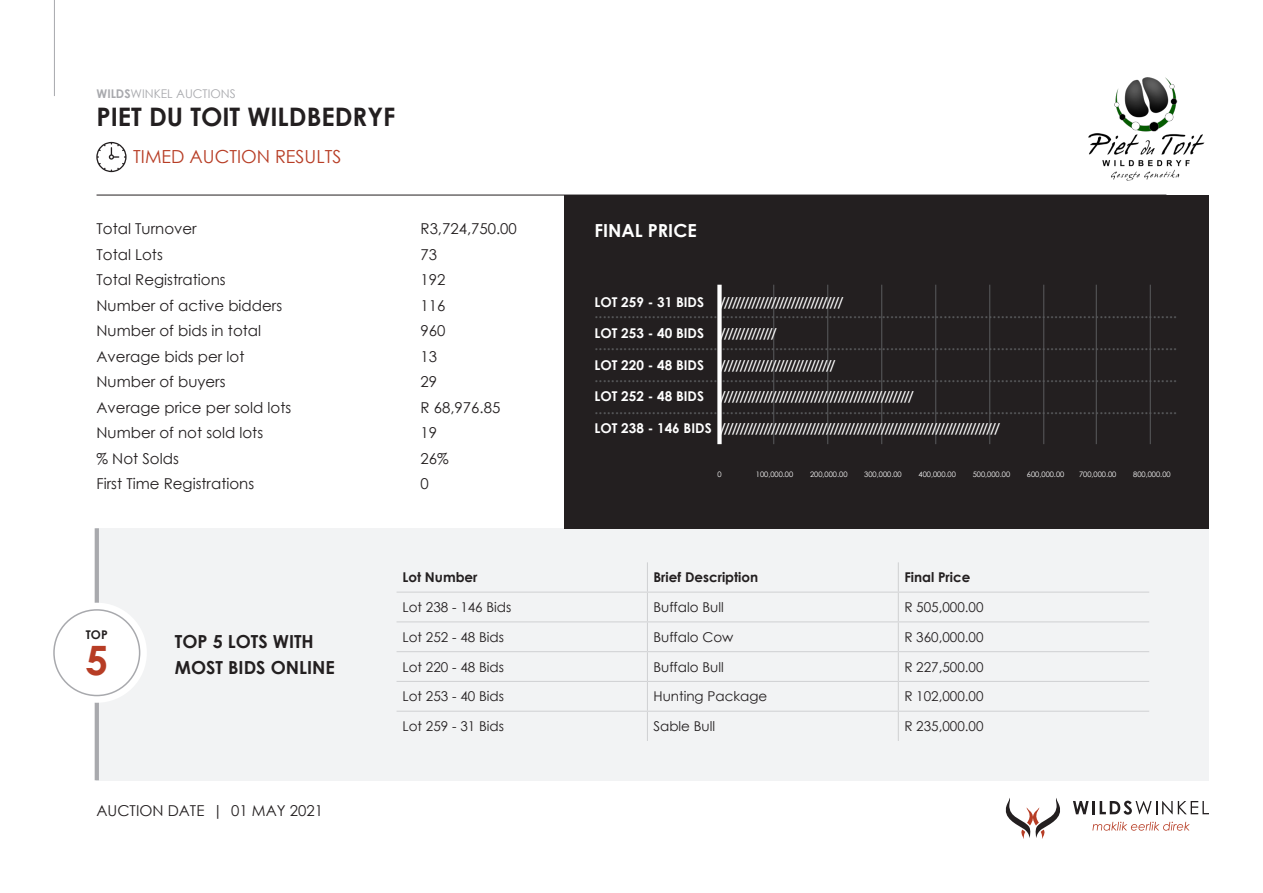
<style>
.page{position:relative;width:1263px;height:893px;background:#fff}
.page>*{position:absolute;margin:0;border:0;box-sizing:border-box;transform-origin:0 0}
.t1{font:700 40.5px "Century Gothic";color:#b73d25}
.t2{font:700 25.5px "Century Gothic";color:#231f20}
.t3{font:18px "Minion Pro";color:#57585a}
.t4{font:700 18px "Century Gothic";color:#231f20}
.t5{font:18px "Century Gothic";color:#b73d25}
.t6{font:700 18px "Century Gothic";color:#fff}
.t7{font:15px "Century Gothic";color:#231f20}
.t8{font:700 13.5px "Century Gothic";color:#fff}
.t9{font:13.5px "Century Gothic";color:#231f20}
.t10{font:700 13.5px "Century Gothic";color:#231f20}
.t11{font:12px "Century Gothic";color:#a8a9ad}
.t12{font:700 12px "Century Gothic";color:#231f20}
.t13{font:7.5px "Century Gothic";color:#fff}
.s1{font-weight:700}
</style>
<div class="page">
<svg style="left:1005px;top:798px;width:55px;height:41px"></svg>
<svg style="left:1073px;top:801px;width:99px;height:14px"></svg>
<svg style="left:1178px;top:801px;width:31px;height:13px"></svg>
<svg style="left:1092px;top:822px;width:98px;height:9px"></svg>
<hr style="left:54px;top:0;width:1px;height:96px;background:#a8a9ad">
<hr style="left:97px;top:195px;width:1069px;height:1px;background:#231f20">
<div style="left:97px;top:528px;width:1112px;height:252px;background:#f2f3f4"></div>
<div style="left:564px;top:195px;width:645px;height:333px;background:#231f20"></div>
<hr style="left:773px;top:285px;width:1px;height:159px;background:#57585a">
<hr style="left:827px;top:285px;width:1px;height:159px;background:#57585a">
<hr style="left:881px;top:285px;width:1px;height:159px;background:#57585a">
<hr style="left:935px;top:285px;width:1px;height:159px;background:#57585a">
<hr style="left:1096px;top:285px;width:1px;height:159px;background:#57585a">
<hr style="left:989px;top:285px;width:1px;height:159px;background:#57585a">
<hr style="left:1150px;top:285px;width:1px;height:159px;background:#57585a">
<hr style="left:1043px;top:285px;width:1px;height:159px;background:#57585a">
<div style="left:717px;top:285px;width:5px;height:159px;background:#fff"></div>
<hr style="left:95px;top:528px;width:4px;height:252px;background:#a8a9ad">
<div style="left:47px;top:603px;width:100px;height:100px;background:#fff;border-radius:50%"></div>
<div style="left:53px;top:609px;width:87px;height:87px;border:2px solid #a8a9ad;border-radius:50%"></div>
<hr style="left:647px;top:562px;width:1px;height:30px;background:#d1d2d4">
<hr style="left:898px;top:562px;width:1px;height:30px;background:#d1d2d4">
<hr style="left:396px;top:592px;width:251px;height:1px;background:#d1d2d4">
<hr style="left:647px;top:592px;width:251px;height:1px;background:#d1d2d4">
<hr style="left:898px;top:592px;width:251px;height:1px;background:#d1d2d4">
<hr style="left:396px;top:621px;width:251px;height:1px;background:#d1d2d4">
<hr style="left:647px;top:621px;width:251px;height:1px;background:#d1d2d4">
<hr style="left:898px;top:621px;width:251px;height:1px;background:#d1d2d4">
<hr style="left:396px;top:651px;width:251px;height:1px;background:#d1d2d4">
<hr style="left:647px;top:651px;width:251px;height:1px;background:#d1d2d4">
<hr style="left:898px;top:651px;width:251px;height:1px;background:#d1d2d4">
<hr style="left:396px;top:681px;width:251px;height:1px;background:#d1d2d4">
<hr style="left:647px;top:681px;width:251px;height:1px;background:#d1d2d4">
<hr style="left:898px;top:681px;width:251px;height:1px;background:#d1d2d4">
<hr style="left:396px;top:711px;width:251px;height:1px;background:#d1d2d4">
<hr style="left:647px;top:711px;width:251px;height:1px;background:#d1d2d4">
<svg style="left:647px;top:593px;width:1px;height:148px"></svg>
<hr style="left:898px;top:711px;width:251px;height:1px;background:#d1d2d4">
<svg style="left:898px;top:593px;width:1px;height:148px"></svg>
<svg style="left:96px;top:142px;width:31px;height:30px"></svg>
<img style="left:1088px;top:77px;width:117px;height:104px">
<p class="t11" style="left:97px;top:86px;width:141px"><span class="s1">WILDS</span>WINKEL AUCTIONS</p>
<p class="t2" style="left:97px;top:98px;width:300px">PIET DU TOIT WILDBEDRYF</p>
<p class="t5" style="left:133px;top:144px;width:210px">TIMED AUCTION RESULTS</p>
<p class="t7" style="left:97px;top:218px;width:102px">Total Turnover</p>
<p class="t7" style="left:421px;top:218px;width:98px">R3,724,750.00</p>
<p class="t7" style="left:97px;top:244px;width:68px">Total Lots</p>
<p class="t7" style="left:421px;top:244px;width:18px">73</p>
<p class="t7" style="left:97px;top:269px;width:131px">Total Registrations</p>
<p class="t7" style="left:421px;top:269px;width:26px">192</p>
<p class="t7" style="left:97px;top:295px;width:187px">Number of active bidders</p>
<p class="t7" style="left:421px;top:295px;width:26px">116</p>
<p class="t7" style="left:97px;top:320px;width:166px">Number of bids in total</p>
<p class="t7" style="left:421px;top:320px;width:26px">960</p>
<p class="t7" style="left:97px;top:346px;width:149px">Average bids per lot</p>
<p class="t7" style="left:421px;top:346px;width:18px">13</p>
<p class="t7" style="left:97px;top:371px;width:131px">Number of buyers</p>
<p class="t7" style="left:421px;top:371px;width:18px">29</p>
<p class="t7" style="left:97px;top:397px;width:196px">Average price per sold lots</p>
<p class="t7" style="left:421px;top:397px;width:81px">R 68,976.85</p>
<p class="t7" style="left:97px;top:422px;width:168px">Number of not sold lots</p>
<p class="t7" style="left:421px;top:422px;width:18px">19</p>
<p class="t7" style="left:97px;top:448px;width:84px">% Not Solds</p>
<p class="t7" style="left:421px;top:448px;width:30px">26%</p>
<p class="t7" style="left:97px;top:473px;width:159px">First Time Registrations</p>
<p class="t7" style="left:421px;top:473px;width:10px">0</p>
<p class="t6" style="left:594px;top:216px;width:104px">FINAL PRICE</p>
<p class="t8" style="left:720px;top:292px;width:125px">///////////////////////////////</p>
<p class="t8" style="left:720px;top:323px;width:59px">//////////////</p>
<p class="t8" style="left:720px;top:355px;width:117px">/////////////////////////////</p>
<p class="t8" style="left:720px;top:386px;width:196px">/////////////////////////////////////////////////</p>
<p class="t8" style="left:720px;top:418px;width:282px">///////////////////////////////////////////////////////////////////////</p>
<p class="t8" style="left:594px;top:292px;width:111px">LOT 259 - 31 BIDS</p>
<p class="t8" style="left:594px;top:323px;width:111px">LOT 253 - 40 BIDS</p>
<p class="t8" style="left:594px;top:355px;width:111px">LOT 220 - 48 BIDS</p>
<p class="t8" style="left:594px;top:386px;width:111px">LOT 252 - 48 BIDS</p>
<p class="t8" style="left:594px;top:418px;width:119px">LOT 238 - 146 BIDS</p>
<p class="t3" style="left:594px;top:300px;width:584px">..............................................................................................................................................</p>
<p class="t3" style="left:594px;top:332px;width:584px">..............................................................................................................................................</p>
<p class="t3" style="left:594px;top:364px;width:584px">..............................................................................................................................................</p>
<p class="t3" style="left:594px;top:396px;width:584px">..............................................................................................................................................</p>
<p class="t13" style="left:717px;top:469px;width:6px">0</p>
<p class="t13" style="left:756px;top:469px;width:39px">100,000.00</p>
<p class="t13" style="left:810px;top:469px;width:39px">200,000.00</p>
<p class="t13" style="left:864px;top:469px;width:39px">300,000.00</p>
<p class="t13" style="left:918px;top:469px;width:39px">400,000.00</p>
<p class="t13" style="left:973px;top:469px;width:39px">500,000.00</p>
<p class="t13" style="left:1027px;top:469px;width:39px">600,000.00</p>
<p class="t13" style="left:1079px;top:469px;width:39px">700,000.00</p>
<p class="t13" style="left:1133px;top:469px;width:39px">800,000.00</p>
<p class="t12" style="left:86px;top:626px;width:23px">TOP</p>
<p class="t1" style="left:85px;top:630px;width:24px">5</p>
<p class="t4" style="left:175px;top:628px;width:140px">TOP 5 LOTS WITH</p>
<p class="t4" style="left:175px;top:653px;width:161px">MOST BIDS ONLINE</p>
<p class="t7" style="left:97px;top:800px;width:228px">AUCTION DATE | 01 MAY 2021</p>
<p class="t10" style="left:402px;top:567px;width:77px">Lot Number</p>
<p class="t10" style="left:653px;top:567px;width:106px">Brief Description</p>
<p class="t10" style="left:904px;top:567px;width:68px">Final Price</p>
<p class="t9" style="left:402px;top:598px;width:110px">Lot 238 - 146 Bids</p>
<p class="t9" style="left:653px;top:598px;width:72px">Buffalo Bull</p>
<p class="t9" style="left:904px;top:598px;width:81px">R 505,000.00</p>
<p class="t9" style="left:402px;top:627px;width:103px">Lot 252 - 48 Bids</p>
<p class="t9" style="left:653px;top:627px;width:81px">Buffalo Cow</p>
<p class="t9" style="left:904px;top:627px;width:81px">R 360,000.00</p>
<p class="t9" style="left:402px;top:657px;width:103px">Lot 220 - 48 Bids</p>
<p class="t9" style="left:653px;top:657px;width:72px">Buffalo Bull</p>
<p class="t9" style="left:904px;top:657px;width:81px">R 227,500.00</p>
<p class="t9" style="left:402px;top:687px;width:103px">Lot 253 - 40 Bids</p>
<p class="t9" style="left:653px;top:687px;width:115px">Hunting Package</p>
<p class="t9" style="left:904px;top:687px;width:81px">R 102,000.00</p>
<p class="t9" style="left:402px;top:717px;width:103px">Lot 259 - 31 Bids</p>
<p class="t9" style="left:653px;top:717px;width:63px">Sable Bull</p>
<p class="t9" style="left:904px;top:717px;width:81px">R 235,000.00</p>
</div>
